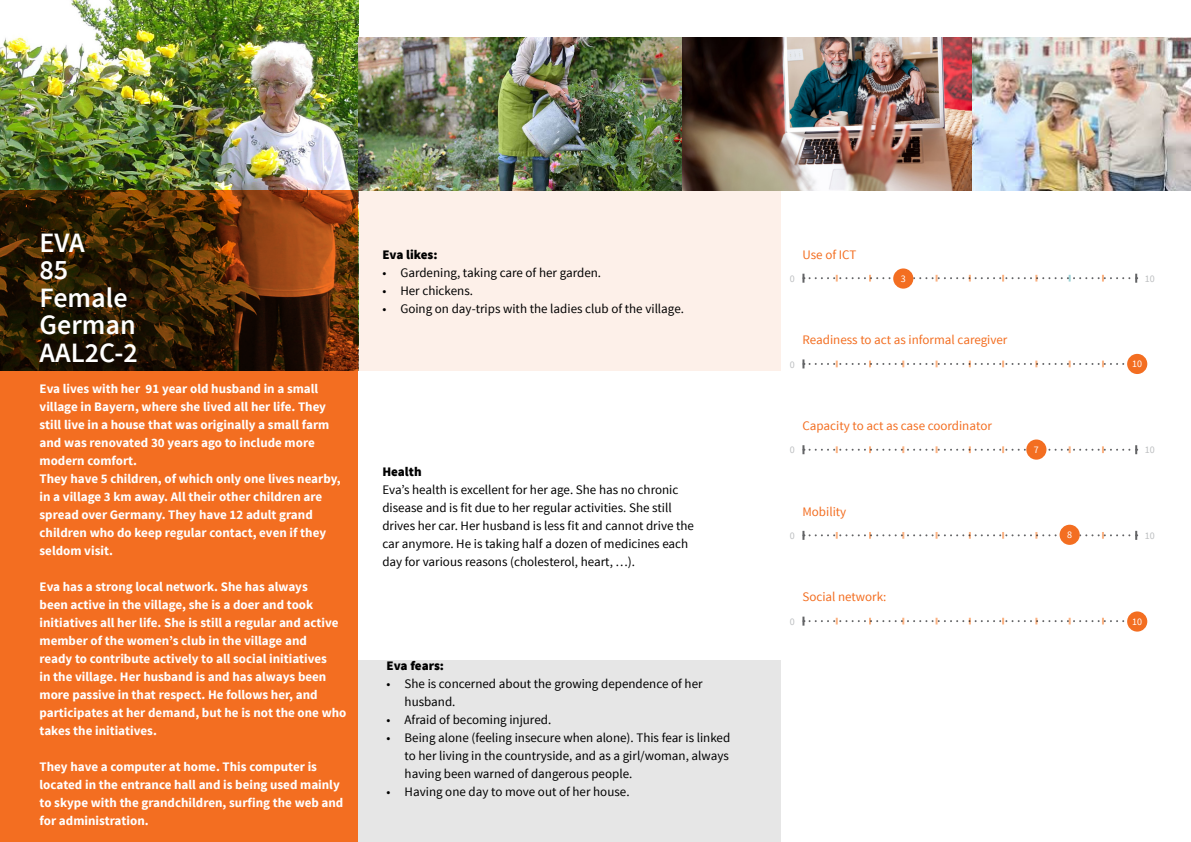
<style>
.page{position:relative;width:1191px;height:842px;background:#fff}
.page>*{position:absolute;margin:0;border:0;box-sizing:border-box;transform-origin:0 0}
.t1{font:600 28px/27.6px "Source Sans Pro";color:#fff}
.t2{font:700 13px/18px "Source Sans Pro";color:#fff}
.t3{font:13px/18px "Source Sans Pro";color:#000}
.t4{font:13px "Source Sans Pro";color:#f36e21}
.t5{font:900 13px "Source Sans Pro";color:#000}
.t6{font:10px "Source Sans Pro";color:#bcbec0}
.t7{font:10px "Source Sans Pro";color:#fff}
</style>
<div class="page">
<img style="left:0;top:0;width:358px;height:190px">
<img style="left:358px;top:37px;width:324px;height:153px">
<div style="left:358px;top:190px;width:422px;height:181px;background:#fdf0e9"></div>
<div style="left:358px;top:660px;width:422px;height:182px;background:#e6e6e6"></div>
<img style="left:682px;top:37px;width:290px;height:153px">
<img style="left:972px;top:37px;width:219px;height:153px">
<svg style="left:0;top:190px;width:358px;height:652px;fill:#f36e21"></svg>
<svg style="left:802px;top:274px;width:335px;height:9px"></svg>
<svg style="left:802px;top:359px;width:326px;height:9px"></svg>
<svg style="left:802px;top:445px;width:335px;height:9px"></svg>
<svg style="left:802px;top:617px;width:323px;height:9px"></svg>
<svg style="left:802px;top:531px;width:335px;height:9px"></svg>
<div style="left:1059px;top:525px;width:20px;height:20px;background:#f36e21;border-radius:50%"></div>
<div style="left:893px;top:268px;width:20px;height:21px;background:#f36e21;border-radius:50%"></div>
<div style="left:1127px;top:354px;width:20px;height:20px;background:#f36e21;border-radius:50%"></div>
<div style="left:1127px;top:611px;width:20px;height:21px;background:#f36e21;border-radius:50%"></div>
<div style="left:1026px;top:439px;width:20px;height:21px;background:#f36e21;border-radius:50%"></div>
<h1 class="t1" style="left:40px;top:229px;width:100px">EVA<br>85<br>Female<br>German<br>AAL2C-2</h1>
<p class="t2" style="left:40px;top:380px;width:303px">Eva lives with her 91 year old husband in a small village in Bayern, where she lived all her life. They still live in a house that was originally a small farm and was renovated 30 years ago to include more modern comfort.<br>They have 5 children, of which only one lives nearby, in a village 3 km away. All their other children are spread over Germany. They have 12 adult grand children who do keep regular contact, even if they seldom visit.</p>
<p class="t2" style="left:40px;top:578px;width:308px">Eva has a strong local network. She has always<br>been active in the village, she is a doer and took initiatives all her life. She is still a regular and active member of the women’s club in the village and<br>ready to contribute actively to all social initiatives<br>in the village. Her husband is and has always been more passive in that respect. He follows her, and participates at her demand, but he is not the one who takes the initiatives.</p>
<p class="t2" style="left:40px;top:758px;width:305px">They have a computer at home. This computer is located in the entrance hall and is being used mainly to skype with the grandchildren, surfing the web and for administration.</p>
<p class="t5" style="left:382px;top:246px;width:57px">Eva likes:</p>
<p class="t3" style="left:382px;top:263px;width:220px">• Gardening, taking care of her garden.</p>
<p class="t3" style="left:382px;top:281px;width:92px">• Her chickens.</p>
<p class="t3" style="left:382px;top:299px;width:303px">• Going on day-trips with the ladies club of the village.</p>
<p class="t5" style="left:382px;top:463px;width:41px">Health</p>
<p class="t3" style="left:382px;top:480px;width:313px">Eva’s health is excellent for her age. She has no chronic disease and is fit due to her regular activities. She still drives her car. Her husband is less fit and cannot drive the car anymore. He is taking half a dozen of medicines each day for various reasons (cholesterol, heart, …).</p>
<p class="t5" style="left:386px;top:657px;width:59px">Eva fears:</p>
<p class="t3" style="left:404px;top:675px;width:299px;text-indent:-18px">• She is concerned about the growing dependence of her husband.</p>
<p class="t3" style="left:386px;top:711px;width:166px">• Afraid of becoming injured.</p>
<p class="t3" style="left:404px;top:729px;width:327px;text-align:justify;text-indent:-18px">• Being alone (feeling insecure when alone). This fear is linked to her living in the countryside, and as a girl/woman, always having been warned of dangerous people.</p>
<p class="t3" style="left:386px;top:783px;width:244px">• Having one day to move out of her house.</p>
<p class="t4" style="left:802px;top:246px;width:55px">Use of ICT</p>
<p class="t7" style="left:900px;top:272px;width:6px">3</p>
<p class="t6" style="left:790px;top:272px;width:6px">0</p>
<p class="t6" style="left:1144px;top:272px;width:11px">10</p>
<p class="t6" style="left:790px;top:358px;width:6px">0</p>
<p class="t4" style="left:802px;top:332px;width:206px">Readiness to act as informal caregiver</p>
<p class="t4" style="left:802px;top:418px;width:191px">Capacity to act as case coordinator</p>
<p class="t7" style="left:1132px;top:358px;width:11px">10</p>
<p class="t7" style="left:1033px;top:443px;width:6px">7</p>
<p class="t6" style="left:790px;top:444px;width:6px">0</p>
<p class="t6" style="left:1144px;top:444px;width:11px">10</p>
<p class="t4" style="left:802px;top:503px;width:45px">Mobility</p>
<p class="t6" style="left:790px;top:529px;width:6px">0</p>
<p class="t7" style="left:1067px;top:528px;width:6px">8</p>
<p class="t6" style="left:790px;top:615px;width:6px">0</p>
<p class="t4" style="left:802px;top:589px;width:85px">Social network:</p>
<p class="t6" style="left:1144px;top:530px;width:11px">10</p>
<p class="t7" style="left:1132px;top:615px;width:11px">10</p>
</div>
